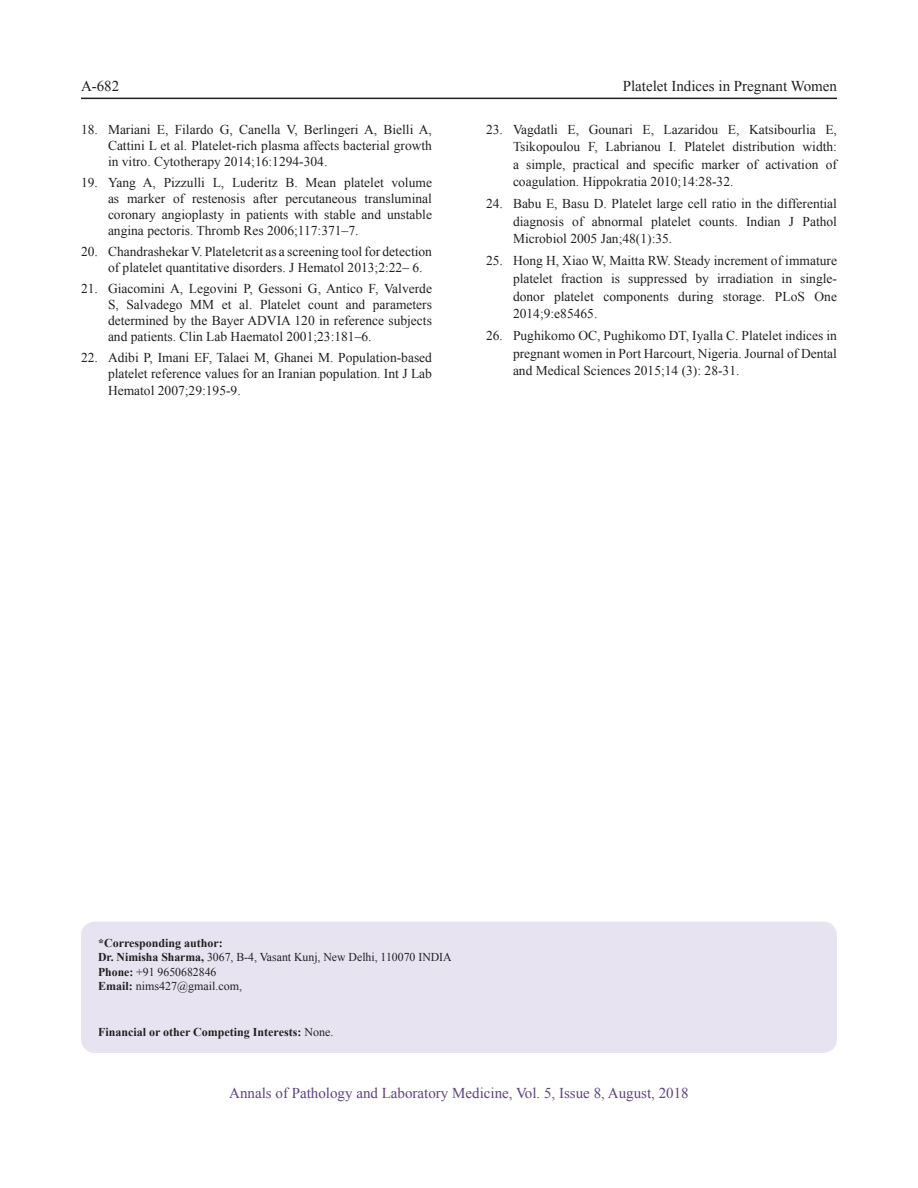
<style>
.page{position:relative;width:918px;height:1188px;background:#fff}
.page>*{position:absolute;margin:0;border:0;box-sizing:border-box;transform-origin:0 0}
.t1{font:15px "Times New Roman";color:#5d4481}
.t2{font:15px "Times New Roman";color:#231f20}
.t3{font:13.5px/16.2px "Times New Roman";color:#231f20;text-align:justify}
.Fotnote{font:12px/14.4px "Times New Roman";color:#231f20}
.Fotnote-2{font:700 12px "Times New Roman";color:#231f20}
.s1{font-weight:700}
.s2{font-weight:400}
</style>
<div class="page">
<hr style="left:81px;top:98px;width:756px;height:1px;background:#231f20">
<div style="left:82px;top:922px;width:754px;height:130px;background:#e7e3f1;border-radius:14px"></div>
<div style="left:81px;top:922px;width:756px;height:131px;border:2px solid #e7e3f1;border-radius:14px"></div>
<p class="t2" style="left:81px;top:76px;width:40px">A-682</p>
<p class="t2" style="left:623px;top:76px;width:216px">Platelet Indices in Pregnant Women</p>
<p class="t3" style="left:108px;top:121px;width:325px;text-indent:-27px">18. Mariani E, Filardo G, Canella V, Berlingeri A, Bielli A, Cattini L et al. Platelet-rich plasma affects bacterial growth in vitro. Cytotherapy 2014;16:1294-304.</p>
<p class="t3" style="left:108px;top:174px;width:326px;text-indent:-27px">19. Yang A, Pizzulli L, Luderitz B. Mean platelet volume as marker of restenosis after percutaneous transluminal coronary angioplasty in patients with stable and unstable angina pectoris. Thromb Res 2006;117:371–7.</p>
<p class="t3" style="left:108px;top:243px;width:326px;text-indent:-27px">20. Chandrashekar V. Plateletcrit as a screening tool for detection of platelet quantitative disorders. J Hematol 2013;2:22– 6.</p>
<p class="t3" style="left:108px;top:280px;width:326px;text-indent:-27px">21. Giacomini A, Legovini P, Gessoni G, Antico F, Valverde S, Salvadego MM et al. Platelet count and parameters determined by the Bayer ADVIA 120 in reference subjects and patients. Clin Lab Haematol 2001;23:181–6.</p>
<p class="t3" style="left:108px;top:349px;width:326px;text-indent:-27px">22. Adibi P, Imani EF, Talaei M, Ghanei M. Population-based platelet reference values for an Iranian population. Int J Lab Hematol 2007;29:195-9.</p>
<p class="t3" style="left:513px;top:120px;width:326px;line-height:17.5px;text-indent:-27px">23. Vagdatli E, Gounari E, Lazaridou E, Katsibourlia E, Tsikopoulou F, Labrianou I. Platelet distribution width: a simple, practical and specific marker of activation of coagulation. Hippokratia 2010;14:28-32.</p>
<p class="t3" style="left:513px;top:195px;width:326px;line-height:17.5px;text-indent:-27px">24. Babu E, Basu D. Platelet large cell ratio in the differential diagnosis of abnormal platelet counts. Indian J Pathol Microbiol 2005 Jan;48(1):35.</p>
<p class="t3" style="left:513px;top:252px;width:326px;line-height:17.5px;text-indent:-27px">25. Hong H, Xiao W, Maitta RW. Steady increment of immature platelet fraction is suppressed by irradiation in single&shy;donor platelet components during storage. PLoS One 2014;9:e85465.</p>
<p class="t3" style="left:513px;top:327px;width:326px;line-height:17.5px;text-indent:-27px">26. Pughikomo OC, Pughikomo DT, Iyalla C. Platelet indices in pregnant women in Port Harcourt, Nigeria. Journal of Dental and Medical Sciences 2015;14 (3): 28-31.</p>
<p class="Fotnote" style="left:98px;top:935px;width:355px"><span class="s1">*Corresponding author:<br>Dr. Nimisha Sharma,</span> 3067, B-4, Vasant Kunj, New Delhi, 110070 INDIA</p>
<p class="Fotnote" style="left:98px;top:964px;width:120px"><span class="s1">Phone:</span> +91 9650682846</p>
<p class="Fotnote" style="left:98px;top:979px;width:146px"><span class="s1">Email:</span> nims427@gmail.com,</p>
<p class="Fotnote-2" style="left:98px;top:1024px;width:237px">Financial or other Competing Interests: <span class="s2">None.</span></p>
<p class="t1" style="left:229px;top:1083px;width:461px">Annals of Pathology and Laboratory Medicine, Vol. 5, Issue 8, August, 2018</p>
</div>
